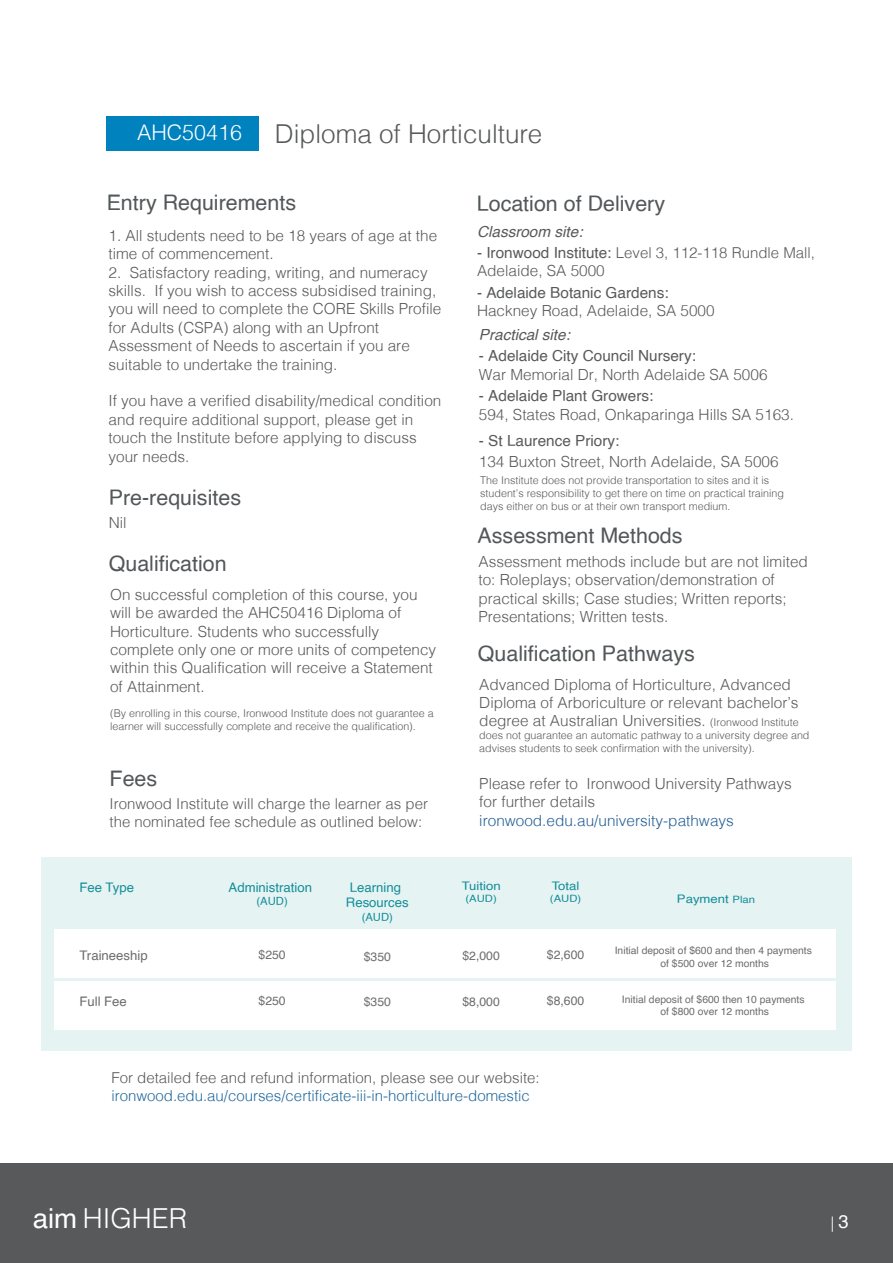
<style>
.page{position:relative;width:893px;height:1263px;background:#fff}
.page>*{position:absolute;margin:0;border:0;box-sizing:border-box;transform-origin:0 0}
.t1{font:300 27.6px "Helvetica";color:#fff}
.t2{font:300 26.1px "Helvetica";color:#58595b}
.t3{font:21.45px "Helvetica";color:#535759}
.t4{font:300 21.45px "Helvetica";color:#fff}
.t5{font:300 15.3px/18.5px "Helvetica";color:#58595b}
.t6{font:15.3px "Helvetica";color:#58595b}
.t7{font:300 15.3px "Helvetica";color:#255f95}
.t8{font:italic 15.3px "Helvetica";color:#58595b}
.t9{font:300 15.3px "Helvetica";color:#fff}
.t10{font:300 15px/18px "Helvetica";color:#58595b}
.t11{font:300 15px "Helvetica";color:#22699d}
.t12{font:13.2px/15.8px "Helvetica";color:#148c99;text-align:center}
.t13{font:13.2px "Helvetica";color:#6b6c6c}
.t14{font:12.15px "Helvetica";color:#6b6c6c}
.t15{font:11.85px "Helvetica";color:#148c99;scale:1.12 1}
.t16{font:11.25px "Helvetica";color:#148c99}
.t17{font:300 10.65px/12.9px "Helvetica";color:#58595b}
.t18{font:10.35px/12.5px "Helvetica";color:#6b6c6c;text-align:center}
.t19{font:10.05px "Helvetica";color:#148c99;scale:1.12 1}
.s1{font-weight:400;font-size:15.3px}
.s2{font-size:10.65px}
.s3{font-size:10.05px}
.s4{font-weight:400}
.s5{font-weight:400;font-size:18.45px}
</style>
<div class="page">
<div style="left:0;top:1163px;width:893px;height:100px;background:#58595b"></div>
<div style="left:107px;top:116px;width:152px;height:35px;background:#0082bf"></div>
<div style="left:41px;top:858px;width:811px;height:193px;background:#e5f4f3"></div>
<div style="left:54px;top:929px;width:782px;height:48px;background:#fff"></div>
<div style="left:54px;top:981px;width:782px;height:48px;background:#fff"></div>
<h3 class="t4" style="left:137px;top:119px;width:106px">AHC50416</h3>
<h2 class="t2" style="left:275px;top:117px;width:269px">Diploma of Horticulture</h2>
<h3 class="t3" style="left:107px;top:186px;width:191px">Entry Requirements</h3>
<p class="t5" style="left:109px;top:226px;width:330px">1. All students need to be 18 years of age at the time of commencement.</p>
<p class="t5" style="left:109px;top:263px;width:334px">2. Satisfactory reading, writing, and numeracy skills. If you wish to access subsidised training, you will need to complete the CORE Skills Profile for Adults (CSPA) along with an Upfront Assessment of Needs to ascertain if you are suitable to undertake the training.</p>
<p class="t5" style="left:109px;top:392px;width:334px">If you have a verified disability/medical condition and require additional support, please get in touch the Institute before applying to discuss your needs.</p>
<h3 class="t3" style="left:109px;top:481px;width:134px">Pre-requisites</h3>
<p class="t5" style="left:109px;top:513px;width:19px">Nil</p>
<h3 class="t3" style="left:109px;top:547px;width:120px">Qualification</h3>
<p class="t5" style="left:110px;top:585px;width:328px">On successful completion of this course, you will be awarded the AHC50416 Diploma of Horticulture. Students who successfully complete only one or more units of competency within this Qualification will receive a Statement of Attainment.</p>
<p class="t17" style="left:110px;top:707px;width:325px">(By enrolling in this course, Ironwood Institute does not guarantee a learner will successfully complete and receive the qualification).</p>
<h3 class="t3" style="left:110px;top:762px;width:49px">Fees</h3>
<p class="t10" style="left:110px;top:795px;width:320px">Ironwood Institute will charge the learner as per the nominated fee schedule as outlined below:</p>
<h3 class="t3" style="left:477px;top:187px;width:190px">Location of Delivery</h3>
<p class="t8" style="left:477px;top:219px;width:107px">Classroom site:</p>
<p class="t10" style="left:477px;top:244px;width:340px"><span class="s1">- Ironwood Institute:</span> Level 3, 112-118 Rundle Mall,</p>
<p class="t5" style="left:477px;top:262px;width:129px">Adelaide, SA 5000</p>
<p class="t6" style="left:477px;top:281px;width:193px">- Adelaide Botanic Gardens:</p>
<p class="t5" style="left:477px;top:301px;width:239px">Hackney Road, Adelaide, SA 5000</p>
<p class="t8" style="left:479px;top:323px;width:93px">Practical site:</p>
<p class="t6" style="left:479px;top:344px;width:219px">- Adelaide City Council Nursery:</p>
<p class="t5" style="left:479px;top:365px;width:290px">War Memorial Dr, North Adelaide SA 5006</p>
<p class="t6" style="left:479px;top:384px;width:176px">- Adelaide Plant Growers:</p>
<p class="t5" style="left:479px;top:405px;width:317px">594, States Road, Onkaparinga Hills SA 5163.</p>
<p class="t6" style="left:479px;top:429px;width:142px">- St Laurence Priory:</p>
<p class="t5" style="left:479px;top:452px;width:301px">134 Buxton Street, North Adelaide, SA 5006</p>
<p class="t17" style="left:480px;top:474px;width:305px">The Institute does not provide transportation to sites and it is student’s responsibility to get there on time on practical training days either on bus or at their own transport medium.</p>
<h3 class="t3" style="left:478px;top:519px;width:207px">Assessment Methods</h3>
<p class="t5" style="left:478px;top:552px;width:331px">Assessment methods include but are not limited to: Roleplays; observation/demonstration of practical skills; Case studies; Written reports; Presentations; Written tests.</p>
<h3 class="t3" style="left:478px;top:637px;width:218px">Qualification Pathways</h3>
<p class="t5" style="left:479px;top:675px;width:321px">Advanced Diploma of Horticulture, Advanced<br>Diploma of Arboriculture or relevant bachelor’s degree at Australian Universities. <span class="s2">(Ironwood Institute</span></p>
<p class="t17" style="left:479px;top:729px;width:332px">does not guarantee an automatic pathway to a university degree and advises students to seek confirmation with the university).</p>
<p class="t5" style="left:479px;top:774px;width:314px">Please refer to Ironwood University Pathways for further details</p>
<p class="t7" style="left:479px;top:811px;width:256px">ironwood.edu.au/university-pathways</p>
<p class="t12" style="left:79px;top:879px;width:56px">Fee Type</p>
<p class="t13" style="left:79px;top:945px;width:70px">Traineeship</p>
<p class="t13" style="left:79px;top:991px;width:49px">Full Fee</p>
<p class="t12" style="left:229px;top:879px;width:85px">Administration</p>
<p class="t16" style="left:256px;top:892px;width:33px">(AUD)</p>
<p class="t14" style="left:259px;top:946px;width:29px">$250</p>
<p class="t14" style="left:259px;top:991px;width:29px">$250</p>
<p class="t12" style="left:346px;top:879px;width:64px">Learning<br>Resources</p>
<p class="t16" style="left:362px;top:908px;width:33px">(AUD)</p>
<p class="t14" style="left:364px;top:947px;width:29px">$350</p>
<p class="t14" style="left:364px;top:992px;width:29px">$350</p>
<p class="t15" style="left:462px;top:877px;width:36px">Tuition</p>
<p class="t19" style="left:465px;top:891px;width:29px">(AUD)</p>
<p class="t14" style="left:462px;top:946px;width:39px">$2,000</p>
<p class="t14" style="left:462px;top:992px;width:39px">$8,000</p>
<p class="t15" style="left:552px;top:877px;width:26px">Total</p>
<p class="t19" style="left:550px;top:891px;width:29px">(AUD)</p>
<p class="t15" style="left:677px;top:890px;width:71px">Payment <span class="s3">Plan</span></p>
<p class="t14" style="left:547px;top:945px;width:39px">$2,600</p>
<p class="t14" style="left:547px;top:991px;width:39px">$8,600</p>
<p class="t18" style="left:615px;top:945px;width:199px">Initial deposit of $600 and then 4 payments of $500 over 12 months</p>
<p class="t18" style="left:622px;top:993px;width:184px">Initial deposit of $600 then 10 payments of $800 over 12 months</p>
<p class="t10" style="left:111px;top:1069px;width:430px">For detailed fee and refund information, please see our website:</p>
<p class="t11" style="left:111px;top:1086px;width:420px">ironwood.edu.au/courses/certificate-iii-in-horticulture-domestic</p>
<h1 class="t1" style="left:33px;top:1200px;width:156px"><span class="s4">aim</span> HIGHER</h1>
<p class="t9" style="left:831px;top:1212px;width:19px">| <span class="s5">3</span></p>
</div>
